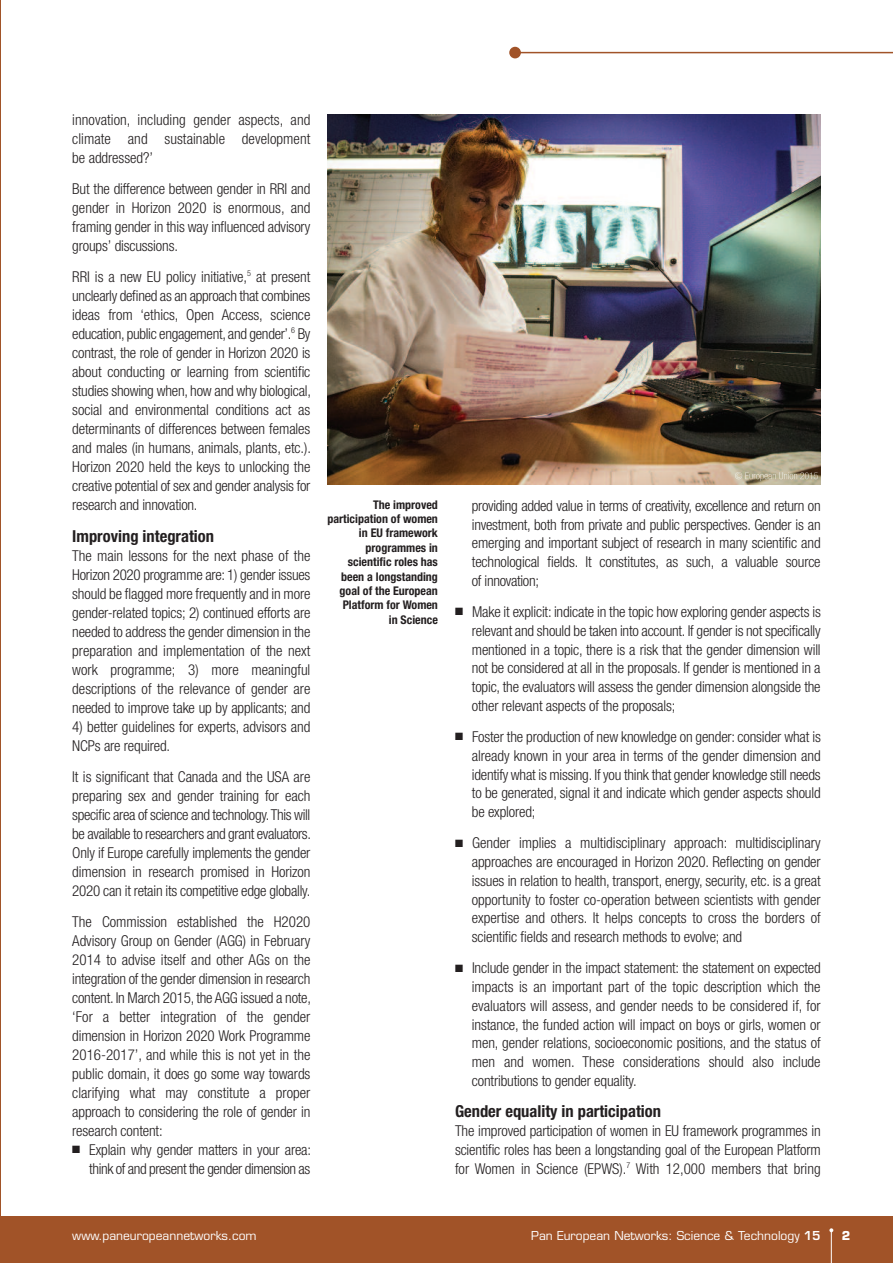
<style>
.page{position:relative;width:893px;height:1263px;background:#fff}
.page>*{position:absolute;margin:0;border:0;box-sizing:border-box;transform-origin:0 0}
.t1{font:700 condensed 16.5px "Helvetica Neue LT Std";color:#231f20}
.t2{font:300 condensed 15px/19px "Helvetica Neue LT Std";letter-spacing:-.01em;color:#231f20;text-align:justify}
.t3{font:700 condensed 12px/14.4px "Helvetica Neue LT Std";color:#231f20;text-align:right}
.t4{font:12px "Eurostile LT Std";color:#fff}
.t5{font:700 12px "Eurostile LT Std";color:#fff}
.s1{font-weight:600}
</style>
<div class="page">
<div style="left:0;top:1216px;width:893px;height:47px;background:#a15328"></div>
<hr style="left:831px;top:1230px;width:1px;height:33px;background:#fff">
<svg style="left:829px;top:1228px;width:4px;height:4px"></svg>
<hr style="left:516px;top:52px;width:377px;height:1px;background:#a15328">
<div style="left:509px;top:47px;width:12px;height:11px;background:#a15328;border-radius:50%"></div>
<hr style="left:0;top:0;width:1px;height:1263px;background:#a15328">
<img style="left:327px;top:115px;width:494px;height:369px">
<img style="left:735px;top:472px;width:69px;height:9px">
<p class="t2" style="left:72px;top:112px;width:240px">innovation, including gender aspects, and climate and sustainable development be addressed?’</p>
<p class="t2" style="left:72px;top:181px;width:240px">But the difference between gender in RRI and gender in Horizon 2020 is enormous, and framing gender in this way influenced advisory groups’ discussions.</p>
<p class="t2" style="left:72px;top:269px;width:240px">RRI is a new EU policy initiative,<sup>5</sup> at present unclearly defined as an approach that combines ideas from ‘ethics, Open Access, science education, public engagement, and gender’.<sup>6</sup> By contrast, the role of gender in Horizon 2020 is about conducting or learning from scientific studies showing when, how and why biological, social and environmental conditions act as determinants of differences between females and males (in humans, animals, plants, etc.).<br>Horizon 2020 held the keys to unlocking the creative potential of sex and gender analysis for research and innovation.</p>
<p class="t1" style="left:72px;top:530px;width:143px">Improving integration</p>
<p class="t2" style="left:72px;top:547px;width:240px">The main lessons for the next phase of the Horizon 2020 programme are: 1) gender issues should be flagged more frequently and in more gender-related topics; 2) continued efforts are needed to address the gender dimension in the preparation and implementation of the next work programme; 3) more meaningful descriptions of the relevance of gender are needed to improve take up by applicants; and</p>
<p class="t2" style="left:72px;top:718px;width:240px">4) better guidelines for experts, advisors and<br>NCPs are required.</p>
<p class="t2" style="left:72px;top:768px;width:240px">It is significant that Canada and the USA are preparing sex and gender training for each specific area of science and technology.This will be available to researchers and grant evaluators.<br>Only if Europe carefully implements the gender dimension in research promised in Horizon 2020 can it retain its competitive edge globally.</p>
<p class="t2" style="left:72px;top:913px;width:240px">The Commission established the H2020<br>Advisory Group on Gender (AGG) in February 2014 to advise itself and other AGs on the integration of the gender dimension in research content. In March 2015, the AGG issued a note, ‘For a better integration of the gender dimension in Horizon 2020 Work Programme 2016-2017’, and while this is not yet in the public domain, it does go some way towards clarifying what may constitute a proper approach to considering the role of gender in research content:</p>
<p class="t2" style="left:72px;top:1141px;width:240px;text-align:right">■ Explain why gender matters in your area: think of and present the gender dimension as</p>
<p class="t3" style="left:327px;top:498px;width:112px">The improved participation of women in EU framework programmes in scientific roles has been a longstanding goal of the European<br>Platform for Women<br>in Science</p>
<p class="t2" style="left:472px;top:497px;width:350px">providing added value in terms of creativity, excellence and return on investment, both from private and public perspectives. Gender is an emerging and important subject of research in many scientific and technological fields. It constitutes, as such, a valuable source of innovation;</p>
<p class="t2" style="left:472px;top:603px;width:350px;text-indent:-17px">■ Make it explicit: indicate in the topic how exploring gender aspects is relevant and should be taken into account. If gender is not specifically mentioned in a topic, there is a risk that the gender dimension will not be considered at all in the proposals. If gender is mentioned in a topic, the evaluators will assess the gender dimension alongside the other relevant aspects of the proposals;</p>
<p class="t2" style="left:472px;top:728px;width:350px;text-indent:-17px">■ Foster the production of new knowledge on gender: consider what is already known in your area in terms of the gender dimension and identify what is missing. If you think that gender knowledge still needs to be generated, signal it and indicate which gender aspects should be explored;</p>
<p class="t2" style="left:472px;top:834px;width:350px;text-indent:-17px">■ Gender implies a multidisciplinary approach: multidisciplinary approaches are encouraged in Horizon 2020. Reflecting on gender issues in relation to health, transport, energy, security, etc. is a great opportunity to foster co-operation between scientists with gender expertise and others. It helps concepts to cross the borders of scientific fields and research methods to evolve; and</p>
<p class="t2" style="left:472px;top:959px;width:350px;text-indent:-17px">■ Include gender in the impact statement: the statement on expected impacts is an important part of the topic description which the evaluators will assess, and gender needs to be considered if, for instance, the funded action will impact on boys or girls, women or men, gender relations, socioeconomic positions, and the status of men and women. These considerations should also include contributions to gender equality.</p>
<p class="t1" style="left:455px;top:1105px;width:208px">Gender equality in participation</p>
<p class="t2" style="left:455px;top:1122px;width:367px">The improved participation of women in EU framework programmes in scientific roles has been a longstanding goal of the European Platform for Women in Science (EPWS).<sup>7</sup> With 12,000 members that bring</p>
<p class="t4" style="left:72px;top:1231px;width:186px">www.paneuropeannetworks.com</p>
<p class="t4" style="left:531px;top:1231px;width:291px">Pan European Networks: Science &amp; Technology <span class="s1">15</span></p>
<p class="t5" style="left:842px;top:1231px;width:10px">2</p>
</div>
